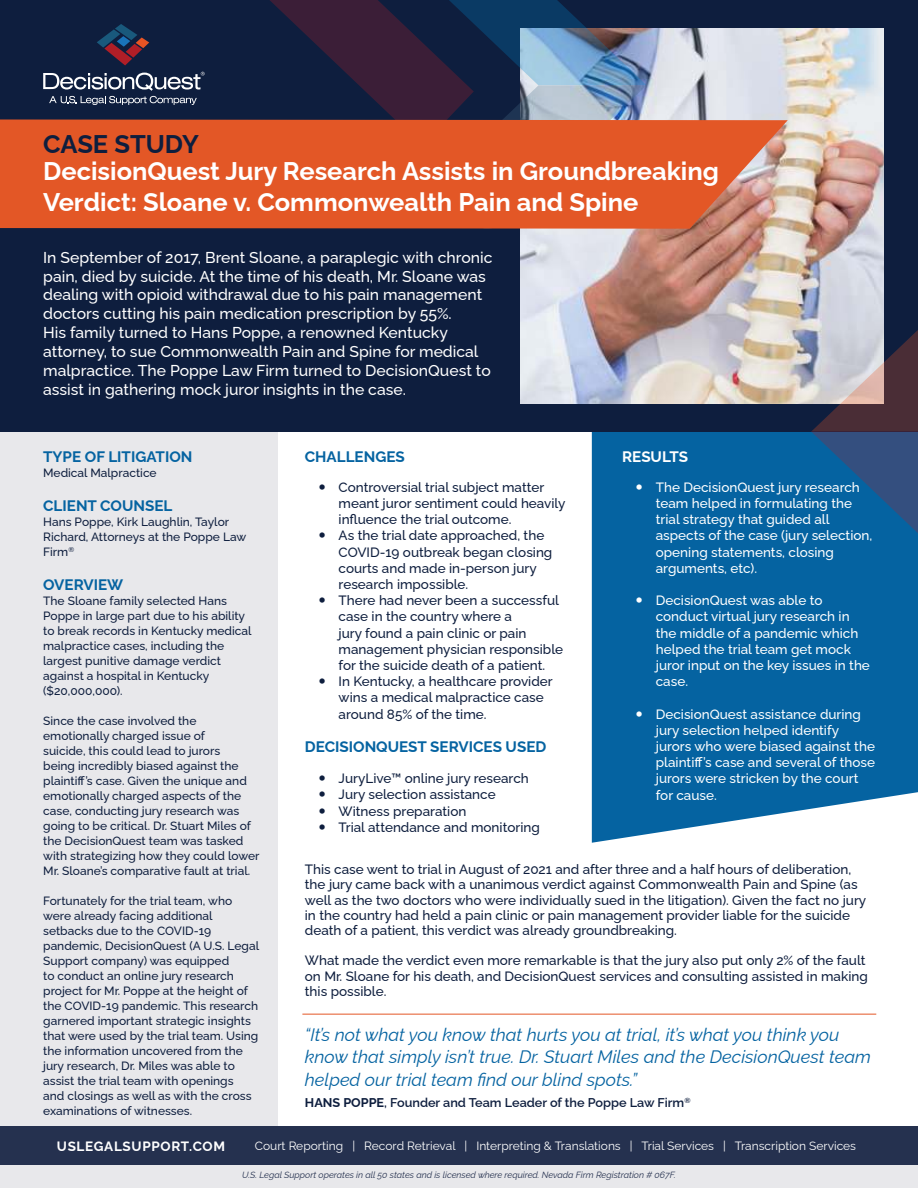
<style>
.page{position:relative;width:918px;height:1188px;background:#fff}
.page>*{position:absolute;margin:0;border:0;box-sizing:border-box;transform-origin:0 0}
.t1{font:700 25.5px/30.6px "Raleway";color:#fff}
.t2{font:700 25.5px "Raleway";color:#0e1e3e}
.t3{font:italic 18px/22.5px "Raleway";color:#0563a1}
.t4{font:500 15.75px/18.9px "Raleway";color:#fff}
.t5{font:700 15.15px "Raleway";color:#0563a1}
.t6{font:700 15.15px "Raleway";color:#fff}
.t7{font:500 13.5px/16.2px "Raleway";color:#0e1e3e}
.t8{font:500 13.5px/16.2px "Raleway";color:#fff}
.t9{font:700 13.5px "Raleway";letter-spacing:.05em;color:#fff}
.t10{font:600 12.6px "Raleway";color:#0e1e3e}
.t11{font:500 12px/15px "Raleway";color:#0e1e3e}
.t12{font:12px "Raleway";color:#fff}
.t13{font:italic 9px "Raleway";color:#25314f}
.s1{font-weight:700}
</style>
<div class="page">
<svg style="left:592px;top:432px;width:326px;height:411px;background:#166da7"></svg>
<div style="left:1px;top:0;width:917px;height:432px;background:#0e1e3e"></div>
<img style="left:521px;top:29px;width:362px;height:374px">
<div style="left:0;top:432px;width:277px;height:740px;background:#e8e8eb"></div>
<svg style="left:262px;top:0;width:385px;height:120px"></svg>
<svg style="left:0;top:120px;width:788px;height:109px;background:#e05b2d"></svg>
<svg style="left:811px;top:288px;width:107px;height:287px;background:#4f6e91"></svg>
<hr style="left:302px;top:1014px;width:574px;height:1px;background:#e35726">
<svg style="left:97px;top:24px;width:52px;height:41px"></svg>
<svg style="left:43px;top:72px;width:162px;height:33px"></svg>
<div style="left:0;top:1127px;width:918px;height:61px;background:#25314f"></div>
<div style="left:0;top:1165px;width:918px;height:23px;background:#e8e8eb"></div>
<svg style="left:637px;top:484px;width:5px;height:6px"></svg>
<svg style="left:637px;top:598px;width:5px;height:5px"></svg>
<svg style="left:637px;top:711px;width:5px;height:5px"></svg>
<h1 class="t2" style="left:43px;top:135px;width:157px">CASE STUDY</h1>
<h1 class="t1" style="left:43px;top:158px;width:677px">DecisionQuest Jury Research Assists in Groundbreaking<br>Verdict: Sloane v. Commonwealth Pain and Spine</h1>
<p class="t4" style="left:43px;top:249px;width:451px">In September of 2017, Brent Sloane, a paraplegic with chronic pain, died by suicide. At the time of his death, Mr. Sloane was dealing with opioid withdrawal due to his pain management doctors cutting his pain medication prescription by 55%.<br>His family turned to Hans Poppe, a renowned Kentucky attorney, to sue Commonwealth Pain and Spine for medical malpractice. The Poppe Law Firm turned to DecisionQuest to assist in gathering mock juror insights in the case.</p>
<p class="t5" style="left:43px;top:451px;width:151px">TYPE OF LITIGATION</p>
<p class="t11" style="left:43px;top:464px;width:115px">Medical Malpractice</p>
<p class="t5" style="left:43px;top:500px;width:131px">CLIENT COUNSEL</p>
<p class="t11" style="left:43px;top:515px;width:205px">Hans Poppe, Kirk Laughlin, Taylor<br>Richard, Attorneys at the Poppe Law<br>Firm<sup>®</sup></p>
<p class="t5" style="left:43px;top:579px;width:82px">OVERVIEW</p>
<p class="t11" style="left:43px;top:594px;width:210px">The Sloane family selected Hans<br>Poppe in large part due to his ability to break records in Kentucky medical malpractice cases, including the largest punitive damage verdict against a hospital in Kentucky ($20,000,000).</p>
<p class="t11" style="left:43px;top:714px;width:218px">Since the case involved the emotionally charged issue of<br>suicide, this could lead to jurors<br>being incredibly biased against the plaintiff’s case. Given the unique and emotionally charged aspects of the case, conducting jury research was going to be critical. Dr. Stuart Miles of the DecisionQuest team was tasked with strategizing how they could lower Mr. Sloane’s comparative fault at trial.</p>
<p class="t11" style="left:43px;top:894px;width:218px">Fortunately for the trial team, who were already facing additional setbacks due to the COVID-19 pandemic, DecisionQuest (A U.S. Legal Support company) was equipped<br>to conduct an online jury research project for Mr. Poppe at the height of the COVID-19 pandemic. This research garnered important strategic insights that were used by the trial team. Using the information uncovered from the jury research, Dr. Miles was able to assist the trial team with openings<br>and closings as well as with the cross examinations of witnesses.</p>
<p class="t5" style="left:305px;top:451px;width:101px">CHALLENGES</p>
<p class="t7" style="left:339px;top:480px;width:228px">Controversial trial subject matter meant juror sentiment could heavily influence the trial outcome.<br>As the trial date approached, the<br>COVID-19 outbreak began closing courts and made in-person jury research impossible.<br>There had never been a successful case in the country where a<br>jury found a pain clinic or pain management physician responsible for the suicide death of a patient.<br>In Kentucky, a healthcare provider wins a medical malpractice case around 85% of the time.</p>
<p class="t5" style="left:305px;top:741px;width:243px">DECISIONQUEST SERVICES USED</p>
<p class="t7" style="left:339px;top:771px;width:203px">JuryLive™ online jury research<br>Jury selection assistance<br>Witness preparation<br>Trial attendance and monitoring</p>
<p class="t7" style="left:305px;top:863px;width:563px;line-height:15.1px">This case went to trial in August of 2021 and after three and a half hours of deliberation, the jury came back with a unanimous verdict against Commonwealth Pain and Spine (as well as the two doctors who were individually sued in the litigation). Given the fact no jury in the country had held a pain clinic or pain management provider liable for the suicide death of a patient, this verdict was already groundbreaking.</p>
<p class="t7" style="left:305px;top:954px;width:564px;line-height:15.1px">What made the verdict even more remarkable is that the jury also put only 2% of the fault on Mr. Sloane for his death, and DecisionQuest services and consulting assisted in making this possible.</p>
<p class="t6" style="left:622px;top:451px;width:68px">RESULTS</p>
<p class="t8" style="left:656px;top:480px;width:218px">The DecisionQuest jury research team helped in formulating the trial strategy that guided all aspects of the case (jury selection, opening statements, closing arguments, etc).</p>
<p class="t8" style="left:656px;top:593px;width:216px">DecisionQuest was able to conduct virtual jury research in the middle of a pandemic which helped the trial team get mock juror input on the key issues in the case.</p>
<p class="t8" style="left:656px;top:707px;width:221px">DecisionQuest assistance during jury selection helped identify jurors who were biased against the plaintiff’s case and several of those jurors were stricken by the court for cause.</p>
<h2 class="t3" style="left:305px;top:1025px;width:568px">“It’s not what you know that hurts you at trial, it’s what you think you know that simply isn’t true. Dr. Stuart Miles and the DecisionQuest team helped our trial team find our blind spots.”</h2>
<p class="t10" style="left:305px;top:1098px;width:387px"><span class="s1">HANS POPPE</span>, Founder and Team Leader of the Poppe Law Firm<sup>®</sup></p>
<p class="t9" style="left:57px;top:1141px;width:170px">USLEGALSUPPORT.COM</p>
<p class="t12" style="left:255px;top:1140px;width:603px">Court Reporting | Record Retrieval | Interpreting &amp; Translations | Trial Services | Transcription Services</p>
<p class="t13" style="left:242px;top:1172px;width:435px">U.S. Legal Support operates in all 50 states and is licensed where required. Nevada Firm Registration # 067F.</p>
</div>
